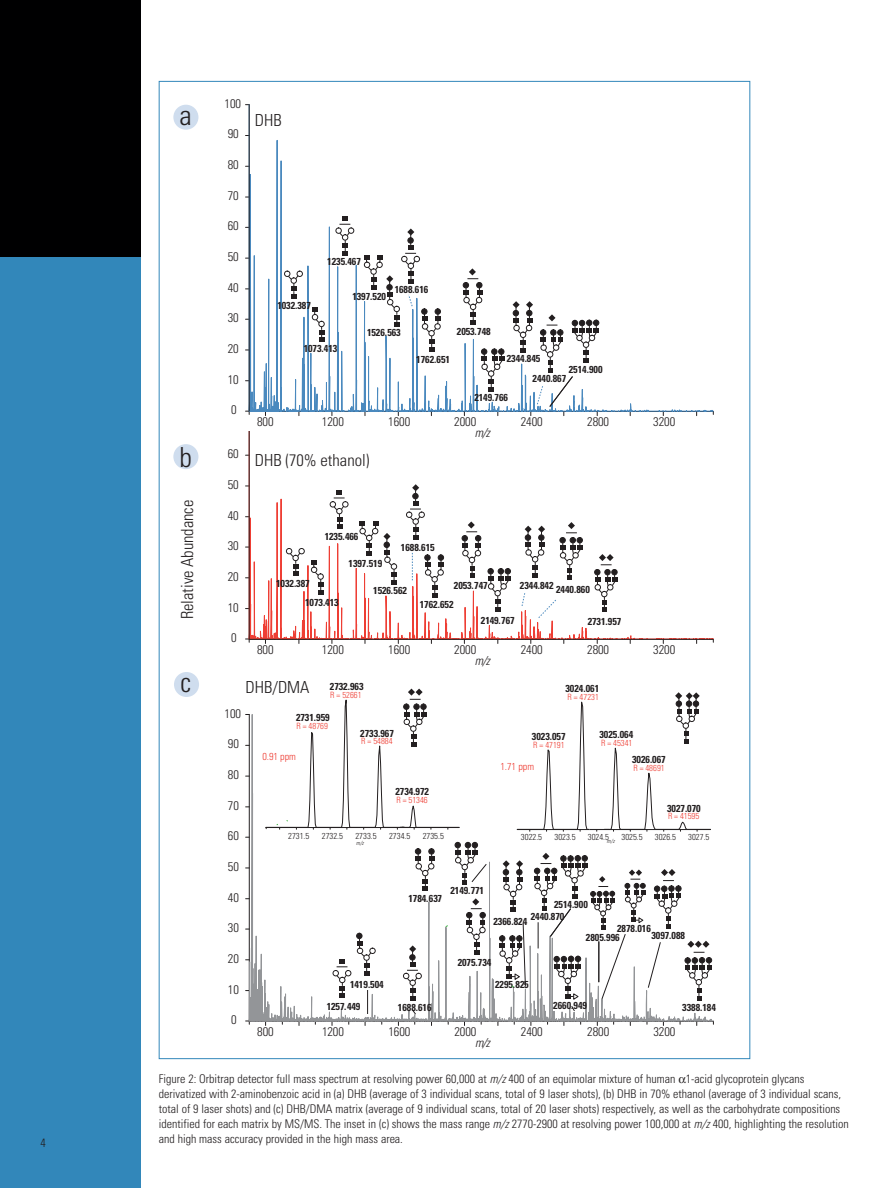
<style>
.page{position:relative;width:891px;height:1188px;background:#fff}
.page>*{position:absolute;margin:0;border:0;box-sizing:border-box;transform-origin:0 0}
.t1{font:300 condensed 27.75px "Univers";color:#231f20}
.t2{font:300 condensed 16.65px "Univers";color:#231f20}
.t3{font:300 condensed 16.65px "Univers";color:#201d1e}
.t4{font:300 condensed 12.45px "Univers";letter-spacing:-.005em;color:#231f20}
.t5{font:italic 300 condensed 12.45px "Univers";color:#231f20}
.t6{font:300 condensed 12px/15px "Univers";color:#231f20}
.t7{font:700 condensed 10.05px/22px "Univers";color:#231f20}
.t8{font:300 condensed 10.05px "Univers";color:#ee3e34}
.t9{font:300 condensed 8.7px "Univers";color:#231f20}
.t10{font:300 condensed 8.7px "Univers";color:#ee3e34}
.t11{font:italic 300 condensed 5.7px "Univers";color:#231f20}
.s1{font-style:italic}
</style>
<div class="page">
<div style="left:0;top:257px;width:141px;height:931px;background:#3287ba"></div>
<div style="left:0;top:0;width:141px;height:256px;background:#000001"></div>
<div style="left:173px;top:444px;width:25px;height:25px;background:#cfddee;border-radius:50%"></div>
<div style="left:174px;top:672px;width:25px;height:25px;background:#cfddee;border-radius:50%"></div>
<div style="left:173px;top:105px;width:25px;height:25px;background:#cfddee;border-radius:50%"></div>
<svg style="left:248px;top:104px;width:466px;height:922px"></svg>
<svg style="left:284px;top:271px;width:19px;height:28px"></svg>
<svg style="left:312px;top:307px;width:12px;height:35px"></svg>
<hr style="left:249px;top:105px;width:1px;height:306px;background:#201d1e">
<svg style="left:336px;top:216px;width:18px;height:40px"></svg>
<svg style="left:481px;top:349px;width:23px;height:43px"></svg>
<svg style="left:463px;top:268px;width:19px;height:57px"></svg>
<svg style="left:513px;top:301px;width:86px;height:115px"></svg>
<svg style="left:364px;top:229px;width:77px;height:123px"></svg>
<p class="t6" style="left:40px;top:1137px;width:7px">4</p>
<p class="t4" style="left:225px;top:99px;width:18px">100</p>
<h1 class="t1" style="left:179px;top:105px;width:14px">a</h1>
<h2 class="t2" style="left:255px;top:114px;width:28px">DHB</h2>
<p class="t4" style="left:228px;top:129px;width:13px">90</p>
<p class="t4" style="left:228px;top:160px;width:13px">80</p>
<p class="t4" style="left:228px;top:191px;width:13px">70</p>
<p class="t4" style="left:228px;top:221px;width:13px">60</p>
<p class="t4" style="left:228px;top:252px;width:13px">50</p>
<p class="t7" style="left:327px;top:252px;width:35px">1235.467</p>
<p class="t4" style="left:228px;top:283px;width:13px">40</p>
<p class="t4" style="left:228px;top:313px;width:13px">30</p>
<p class="t4" style="left:228px;top:344px;width:13px">20</p>
<p class="t4" style="left:228px;top:375px;width:13px">10</p>
<p class="t7" style="left:277px;top:295px;width:35px">1032.387</p>
<p class="t7" style="left:304px;top:338px;width:35px">1073.413</p>
<p class="t7" style="left:395px;top:280px;width:35px">1688.616</p>
<p class="t7" style="left:367px;top:322px;width:35px">1526.563</p>
<p class="t7" style="left:457px;top:321px;width:35px">2053.748</p>
<p class="t7" style="left:416px;top:349px;width:35px">1762.651</p>
<p class="t7" style="left:507px;top:349px;width:35px">2344.845</p>
<p class="t7" style="left:533px;top:368px;width:35px">2440.867</p>
<p class="t7" style="left:474px;top:387px;width:35px">2149.766</p>
<p class="t7" style="left:352px;top:286px;width:35px">1397.520</p>
<p class="t7" style="left:569px;top:359px;width:35px">2514.900</p>
<p class="t4" style="left:231px;top:405px;width:7px">0</p>
<p class="t4" style="left:257px;top:417px;width:18px">800</p>
<p class="t4" style="left:322px;top:417px;width:24px">1200</p>
<p class="t4" style="left:388px;top:417px;width:24px">1600</p>
<p class="t4" style="left:454px;top:417px;width:24px">2000</p>
<p class="t4" style="left:521px;top:417px;width:24px">2400</p>
<p class="t4" style="left:587px;top:417px;width:24px">2800</p>
<p class="t4" style="left:653px;top:417px;width:24px">3200</p>
<p class="t5" style="left:475px;top:428px;width:17px">m/z</p>
<h1 class="t1" style="left:179px;top:447px;width:14px">b</h1>
<p class="t4" style="left:228px;top:449px;width:13px">60</p>
<h2 class="t2" style="left:255px;top:454px;width:116px">DHB (70% ethanol)</h2>
<p class="t4" style="left:228px;top:480px;width:13px">50</p>
<h2 class="t2" style="left:181px;top:619px;width:121px;rotate:-90deg">Relative Abundance</h2>
<p class="t4" style="left:228px;top:511px;width:13px">40</p>
<p class="t4" style="left:228px;top:541px;width:13px">30</p>
<p class="t4" style="left:228px;top:572px;width:13px">20</p>
<p class="t4" style="left:228px;top:603px;width:13px">10</p>
<p class="t7" style="left:325px;top:526px;width:35px">1235.466</p>
<p class="t7" style="left:349px;top:554px;width:35px">1397.519</p>
<p class="t7" style="left:401px;top:537px;width:35px">1688.615</p>
<p class="t7" style="left:276px;top:573px;width:35px">1032.387</p>
<p class="t7" style="left:454px;top:575px;width:35px">2053.747</p>
<p class="t7" style="left:373px;top:580px;width:35px">1526.562</p>
<p class="t7" style="left:305px;top:592px;width:35px">1073.413</p>
<p class="t7" style="left:420px;top:595px;width:35px">1762.652</p>
<p class="t7" style="left:520px;top:575px;width:35px">2344.842</p>
<p class="t7" style="left:556px;top:579px;width:35px">2440.860</p>
<p class="t7" style="left:481px;top:610px;width:35px">2149.767</p>
<p class="t7" style="left:588px;top:611px;width:35px">2731.957</p>
<p class="t4" style="left:231px;top:633px;width:7px">0</p>
<p class="t4" style="left:257px;top:645px;width:18px">800</p>
<p class="t4" style="left:322px;top:645px;width:24px">1200</p>
<p class="t4" style="left:388px;top:645px;width:24px">1600</p>
<p class="t4" style="left:454px;top:645px;width:24px">2000</p>
<p class="t4" style="left:521px;top:645px;width:24px">2400</p>
<p class="t4" style="left:587px;top:645px;width:24px">2800</p>
<p class="t4" style="left:653px;top:645px;width:24px">3200</p>
<p class="t5" style="left:475px;top:656px;width:17px">m/z</p>
<h1 class="t1" style="left:180px;top:672px;width:12px">c</h1>
<h2 class="t3" style="left:246px;top:681px;width:65px">DHB/DMA</h2>
<p class="t7" style="left:330px;top:677px;width:35px">2732.963</p>
<p class="t10" style="left:330px;top:691px;width:33px">R = 52661</p>
<p class="t7" style="left:565px;top:679px;width:35px">3024.061</p>
<p class="t10" style="left:568px;top:694px;width:33px">R = 47231</p>
<p class="t4" style="left:225px;top:709px;width:18px">100</p>
<p class="t7" style="left:296px;top:707px;width:35px">2731.959</p>
<p class="t4" style="left:228px;top:739px;width:13px">90</p>
<p class="t4" style="left:228px;top:770px;width:13px">80</p>
<p class="t10" style="left:297px;top:723px;width:33px">R = 48769</p>
<p class="t8" style="left:262px;top:753px;width:35px">0.91 ppm</p>
<p class="t7" style="left:360px;top:723px;width:35px">2733.967</p>
<p class="t10" style="left:361px;top:737px;width:33px">R = 54884</p>
<p class="t7" style="left:532px;top:727px;width:35px">3023.057</p>
<p class="t7" style="left:599px;top:724px;width:35px">3025.064</p>
<p class="t7" style="left:632px;top:749px;width:35px">3026.067</p>
<p class="t10" style="left:601px;top:740px;width:33px">R = 45341</p>
<p class="t10" style="left:533px;top:742px;width:33px">R = 47191</p>
<p class="t8" style="left:500px;top:763px;width:35px">1.71 ppm</p>
<p class="t10" style="left:633px;top:764px;width:33px">R = 48691</p>
<p class="t4" style="left:228px;top:801px;width:13px">70</p>
<p class="t7" style="left:395px;top:782px;width:35px">2734.972</p>
<p class="t10" style="left:396px;top:797px;width:33px">R = 51346</p>
<p class="t7" style="left:667px;top:798px;width:35px">3027.070</p>
<p class="t10" style="left:668px;top:813px;width:33px">R = 41595</p>
<p class="t4" style="left:228px;top:831px;width:13px">60</p>
<p class="t9" style="left:288px;top:832px;width:23px">2731.5</p>
<p class="t9" style="left:322px;top:832px;width:23px">2732.5</p>
<p class="t9" style="left:355px;top:832px;width:23px">2733.5</p>
<p class="t9" style="left:389px;top:832px;width:23px">2734.5</p>
<p class="t9" style="left:423px;top:832px;width:23px">2735.5</p>
<p class="t11" style="left:356px;top:841px;width:9px">m/z</p>
<p class="t9" style="left:521px;top:834px;width:23px">3022.5</p>
<p class="t9" style="left:555px;top:834px;width:23px">3023.5</p>
<p class="t9" style="left:588px;top:834px;width:23px">3024.5</p>
<p class="t9" style="left:622px;top:834px;width:23px">3025.5</p>
<p class="t9" style="left:655px;top:834px;width:23px">3026.5</p>
<p class="t9" style="left:688px;top:834px;width:23px">3027.5</p>
<p class="t11" style="left:607px;top:839px;width:9px">m/z</p>
<p class="t4" style="left:228px;top:862px;width:13px">50</p>
<p class="t4" style="left:228px;top:893px;width:13px">40</p>
<p class="t7" style="left:409px;top:889px;width:35px">1784.637</p>
<p class="t7" style="left:451px;top:881px;width:35px">2149.771</p>
<p class="t7" style="left:554px;top:894px;width:35px">2514.900</p>
<p class="t4" style="left:228px;top:923px;width:13px">30</p>
<p class="t7" style="left:531px;top:907px;width:35px">2440.870</p>
<p class="t7" style="left:493px;top:911px;width:35px">2366.824</p>
<p class="t7" style="left:617px;top:918px;width:35px">2878.016</p>
<p class="t7" style="left:652px;top:925px;width:35px">3097.088</p>
<p class="t7" style="left:586px;top:927px;width:35px">2805.996</p>
<p class="t4" style="left:228px;top:954px;width:13px">20</p>
<p class="t7" style="left:458px;top:952px;width:35px">2075.734</p>
<p class="t4" style="left:228px;top:985px;width:13px">10</p>
<p class="t7" style="left:327px;top:974px;width:59px;text-indent:23px">1419.504<br>1257.449</p>
<p class="t7" style="left:495px;top:975px;width:35px">2295.825</p>
<p class="t7" style="left:553px;top:995px;width:35px">2660.949</p>
<p class="t7" style="left:398px;top:997px;width:35px">1688.616</p>
<p class="t7" style="left:682px;top:998px;width:35px">3388.184</p>
<p class="t4" style="left:231px;top:1015px;width:7px">0</p>
<p class="t4" style="left:257px;top:1027px;width:18px">800</p>
<p class="t4" style="left:322px;top:1027px;width:24px">1200</p>
<p class="t4" style="left:388px;top:1027px;width:24px">1600</p>
<p class="t4" style="left:454px;top:1027px;width:24px">2000</p>
<p class="t4" style="left:521px;top:1027px;width:24px">2400</p>
<p class="t4" style="left:587px;top:1027px;width:24px">2800</p>
<p class="t4" style="left:653px;top:1027px;width:24px">3200</p>
<p class="t5" style="left:475px;top:1038px;width:17px">m/z</p>
<p class="t6" style="left:159px;top:1072px;width:692px">Figure 2: Orbitrap detector full mass spectrum at resolving power 60,000 at <span class="s1">m/z</span>400 of an equimolar mixture of human 1-acid glycoprotein glycans derivatized with 2-aminobenzoic acid in (a) DHB (average of 3 individual scans, total of 9 laser shots), (b) DHB in 70% ethanol (average of 3 individual scans, total of 9 laser shots) and (c) DHB/DMA matrix (average of 9 individual scans, total of 20 laser shots) respectively, as well as the carbohydrate compositions identified for each matrix by MS/MS. The inset in (c) shows the mass range <span class="s1">m/z</span>2770-2900 at resolving power 100,000 at <span class="s1">m/z</span>400, highlighting the resolution and high mass accuracy provided in the high mass area.</p>
</div>
